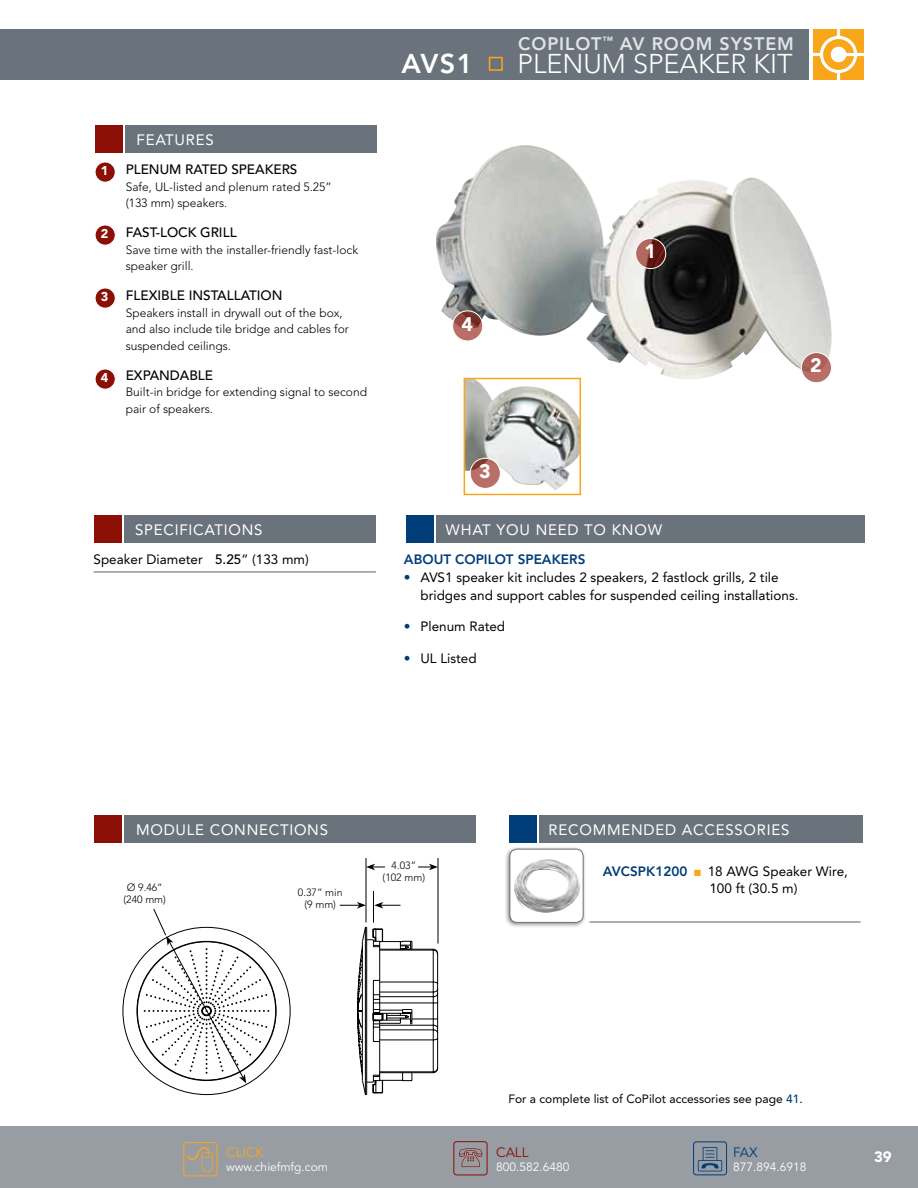
<style>
.page{position:relative;width:918px;height:1188px;background:#fff}
.page>*{position:absolute;margin:0;border:0;box-sizing:border-box;transform-origin:0 0}
.t1{font:300 27px "Avenir";color:#fff}
.t2{font:800 27px "Avenir";color:#fff}
.t3{font:900 19.5px "Avenir";color:#fff}
.t4{font:800 18px "Avenir";letter-spacing:.05em;color:#e1e3e5}
.t5{font:15px "Avenir";letter-spacing:.05em;color:#fff}
.t6{font:900 15px "Avenir";color:#fff}
.t7{font:13.5px/16.5px "Avenir";color:#000}
.t8{font:500 13.5px "Avenir";color:#000}
.t9{font:800 13.5px "Avenir";color:#003d79}
.t10{font:13.5px "Avenir";color:#faa61a}
.t11{font:13.5px "Avenir";color:#8b0f04}
.t12{font:13.5px "Avenir";color:#003d79}
.t13{font:900 12.75px "Avenir";color:#fff}
.t14{font:300 12px/16.5px "Avenir";color:#000}
.t15{font:12px "Avenir";color:#000}
.t16{font:12px "Avenir";color:#fff}
.t17{font:300 10.5px/12px "Avenir";color:#000;text-align:center}
.s1{font-weight:500}
.s2{font-weight:800;color:#003d79}
.s3{color:#faa61a}
.s4{font-weight:500;color:#003d79}
</style>
<div class="page">
<div style="left:0;top:1126px;width:918px;height:62px;background:#979da3"></div>
<div style="left:453px;top:1141px;width:35px;height:34px;border:1px solid #8b0f04;border-radius:3px"></div>
<svg style="left:459px;top:1148px;width:23px;height:19px"></svg>
<div style="left:183px;top:1142px;width:35px;height:34px;border:1px solid #faa61a;border-radius:3px"></div>
<svg style="left:187px;top:1147px;width:26px;height:25px"></svg>
<div style="left:693px;top:1141px;width:34px;height:34px;border:1px solid #003d79;border-radius:3px"></div>
<svg style="left:698px;top:1147px;width:24px;height:24px"></svg>
<div style="left:0;top:29px;width:809px;height:51px;background:#6a737b"></div>
<svg style="left:813px;top:29px;width:51px;height:51px"></svg>
<div style="left:539px;top:816px;width:324px;height:27px;background:#6a737b"></div>
<div style="left:509px;top:816px;width:28px;height:27px;background:#003d79"></div>
<div style="left:124px;top:816px;width:352px;height:27px;background:#6a737b"></div>
<div style="left:94px;top:816px;width:28px;height:27px;background:#8b0f04"></div>
<div style="left:124px;top:516px;width:251px;height:27px;background:#6a737b"></div>
<div style="left:94px;top:516px;width:28px;height:27px;background:#8b0f04"></div>
<div style="left:436px;top:516px;width:428px;height:27px;background:#6a737b"></div>
<div style="left:406px;top:516px;width:28px;height:27px;background:#003d79"></div>
<div style="left:125px;top:126px;width:252px;height:27px;background:#6a737b"></div>
<div style="left:95px;top:126px;width:28px;height:27px;background:#8b0f04"></div>
<div style="left:489px;top:57px;width:14px;height:14px;border:2px solid #faa61a"></div>
<div style="left:95px;top:162px;width:20px;height:20px;background:#8b0f04;border-radius:50%"></div>
<div style="left:95px;top:162px;width:21px;height:21px;border:1px solid #fff;border-radius:50%"></div>
<div style="left:95px;top:225px;width:20px;height:20px;background:#8b0f04;border-radius:50%"></div>
<div style="left:95px;top:225px;width:21px;height:21px;border:1px solid #fff;border-radius:50%"></div>
<div style="left:95px;top:288px;width:20px;height:20px;background:#8b0f04;border-radius:50%"></div>
<div style="left:95px;top:288px;width:21px;height:21px;border:1px solid #fff;border-radius:50%"></div>
<div style="left:95px;top:369px;width:20px;height:20px;background:#8b0f04;border-radius:50%"></div>
<div style="left:95px;top:369px;width:21px;height:21px;border:1px solid #fff;border-radius:50%"></div>
<hr style="left:94px;top:571px;width:282px;height:2px;background:#6a737b">
<hr style="left:590px;top:921px;width:271px;height:2px;background:#6a737b">
<div style="left:504px;top:846px;width:82px;height:83px;background:#000;opacity:.5"></div>
<div style="left:510px;top:849px;width:73px;height:73px;background:#fff;border-radius:7px"></div>
<img style="left:514px;top:859px;width:66px;height:54px">
<div style="left:510px;top:849px;width:74px;height:74px;border:1px solid #6a737b;border-radius:7px"></div>
<img style="left:436px;top:153px;width:396px;height:227px">
<svg style="left:453px;top:311px;width:30px;height:30px"></svg>
<div style="left:452px;top:310px;width:31px;height:31px;border:1px solid #fff;border-radius:50%"></div>
<svg style="left:801px;top:353px;width:30px;height:30px"></svg>
<div style="left:801px;top:352px;width:31px;height:31px;border:1px solid #fff;border-radius:50%"></div>
<svg style="left:636px;top:238px;width:30px;height:31px"></svg>
<div style="left:635px;top:238px;width:31px;height:31px;border:1px solid #fff;border-radius:50%"></div>
<img style="left:467px;top:381px;width:111px;height:109px">
<div style="left:464px;top:378px;width:117px;height:117px;border:2px solid #faa61a"></div>
<svg style="left:470px;top:458px;width:30px;height:30px"></svg>
<div style="left:470px;top:458px;width:31px;height:31px;border:1px solid #fff;border-radius:50%"></div>
<svg style="left:357px;top:927px;width:81px;height:168px"></svg>
<svg style="left:123px;top:909px;width:168px;height:186px"></svg>
<hr style="left:366px;top:858px;width:1px;height:64px;background:#000">
<hr style="left:373px;top:891px;width:1px;height:31px;background:#000">
<svg style="left:340px;top:902px;width:26px;height:7px"></svg>
<svg style="left:374px;top:902px;width:26px;height:7px"></svg>
<hr style="left:438px;top:858px;width:1px;height:86px;background:#000">
<hr style="left:373px;top:867px;width:58px;height:1px;background:#000">
<svg style="left:366px;top:864px;width:9px;height:6px"></svg>
<svg style="left:429px;top:864px;width:9px;height:6px"></svg>
<div style="left:386px;top:856px;width:32px;height:18px;background:#fff"></div>
<p class="t13" style="left:101px;top:163px;width:9px">1</p>
<p class="t13" style="left:101px;top:226px;width:9px">2</p>
<p class="t13" style="left:101px;top:289px;width:9px">3</p>
<p class="t13" style="left:101px;top:370px;width:9px">4</p>
<p class="t5" style="left:137px;top:131px;width:79px">FEATURES</p>
<p class="t8" style="left:126px;top:162px;width:173px">PLENUM RATED SPEAKERS</p>
<p class="t14" style="left:126px;top:179px;width:207px">Safe, UL-listed and plenum rated 5.25” (133 mm) speakers.</p>
<p class="t8" style="left:126px;top:225px;width:113px">FAST-LOCK GRILL</p>
<p class="t14" style="left:126px;top:242px;width:234px">Save time with the installer-friendly fast-lock speaker grill.</p>
<p class="t8" style="left:126px;top:288px;width:158px">F LEXIBLE INSTALLATION</p>
<p class="t14" style="left:126px;top:305px;width:225px">Speakers install in drywall out of the box, and also include tile bridge and cables for suspended ceilings.</p>
<p class="t8" style="left:126px;top:367px;width:89px">EXPANDABLE</p>
<p class="t14" style="left:126px;top:384px;width:243px">Built-in bridge for extending signal to second pair of speakers.</p>
<p class="t5" style="left:135px;top:521px;width:129px">SPECIFICATIONS</p>
<p class="t7" style="left:94px;top:551px;width:217px">Speaker Diameter <span class="s1">5.25</span>” (133 mm)</p>
<h3 class="t4" style="left:518px;top:33px;width:277px">COPILOT<sup>™</sup> AV ROO M SYSTEM</h3>
<h1 class="t2" style="left:401px;top:48px;width:73px">AVS1</h1>
<h1 class="t1" style="left:518px;top:48px;width:277px">Plenum speaker kit</h1>
<h2 class="t3" style="left:461px;top:312px;width:13px">4</h2>
<h2 class="t3" style="left:644px;top:240px;width:13px">1</h2>
<h2 class="t3" style="left:810px;top:354px;width:13px">2</h2>
<h2 class="t3" style="left:479px;top:459px;width:13px">3</h2>
<p class="t5" style="left:446px;top:521px;width:218px">WHAT YOU NEED TO KNOW</p>
<p class="t9" style="left:404px;top:551px;width:94px">ABOUT COPILOT</p>
<p class="t9" style="left:518px;top:551px;width:69px">SPEAKERS</p>
<p class="t7" style="left:420px;top:568px;width:380px;line-height:18px;text-indent:-16px"><span class="s2">•</span> AVS1 speaker kit includes 2 speakers, 2 fastlock grills, 2 tile bridges and support cables for suspended ceiling installations.</p>
<p class="t7" style="left:404px;top:618px;width:103px"><span class="s2">•</span> Plenum Rated</p>
<p class="t7" style="left:404px;top:650px;width:74px"><span class="s2">•</span> UL Listed</p>
<p class="t5" style="left:136px;top:821px;width:194px">MODULE CONNECTIONS</p>
<p class="t17" style="left:124px;top:882px;width:44px">Ø 9.46” (240 mm)</p>
<p class="t17" style="left:298px;top:887px;width:46px">0.37” min (9 mm)</p>
<p class="t17" style="left:383px;top:860px;width:44px">4.03” (102 mm)</p>
<p class="t5" style="left:549px;top:821px;width:242px">RECOMMENDED ACCESSORIES</p>
<p class="t7" style="left:709px;top:863px;width:140px;text-indent:-106px"><span class="s2">AVCSPK1200</span> <span class="s3">■</span> 18 AWG Speaker Wire,<br>100 ft (30.5 m)</p>
<p class="t10" style="left:226px;top:1145px;width:39px">Click</p>
<p class="t16" style="left:226px;top:1160px;width:103px">www.chiefmfg.com</p>
<p class="t15" style="left:508px;top:1092px;width:296px">For a complete list of CoPilot accessories see page <span class="s4">41</span>.</p>
<p class="t11" style="left:496px;top:1145px;width:26px">CALL</p>
<p class="t16" style="left:496px;top:1160px;width:75px">800.582.6480</p>
<p class="t12" style="left:733px;top:1145px;width:26px">FAX</p>
<p class="t16" style="left:733px;top:1160px;width:75px">877.894.6918</p>
<p class="t6" style="left:874px;top:1147px;width:19px">39</p>
</div>
